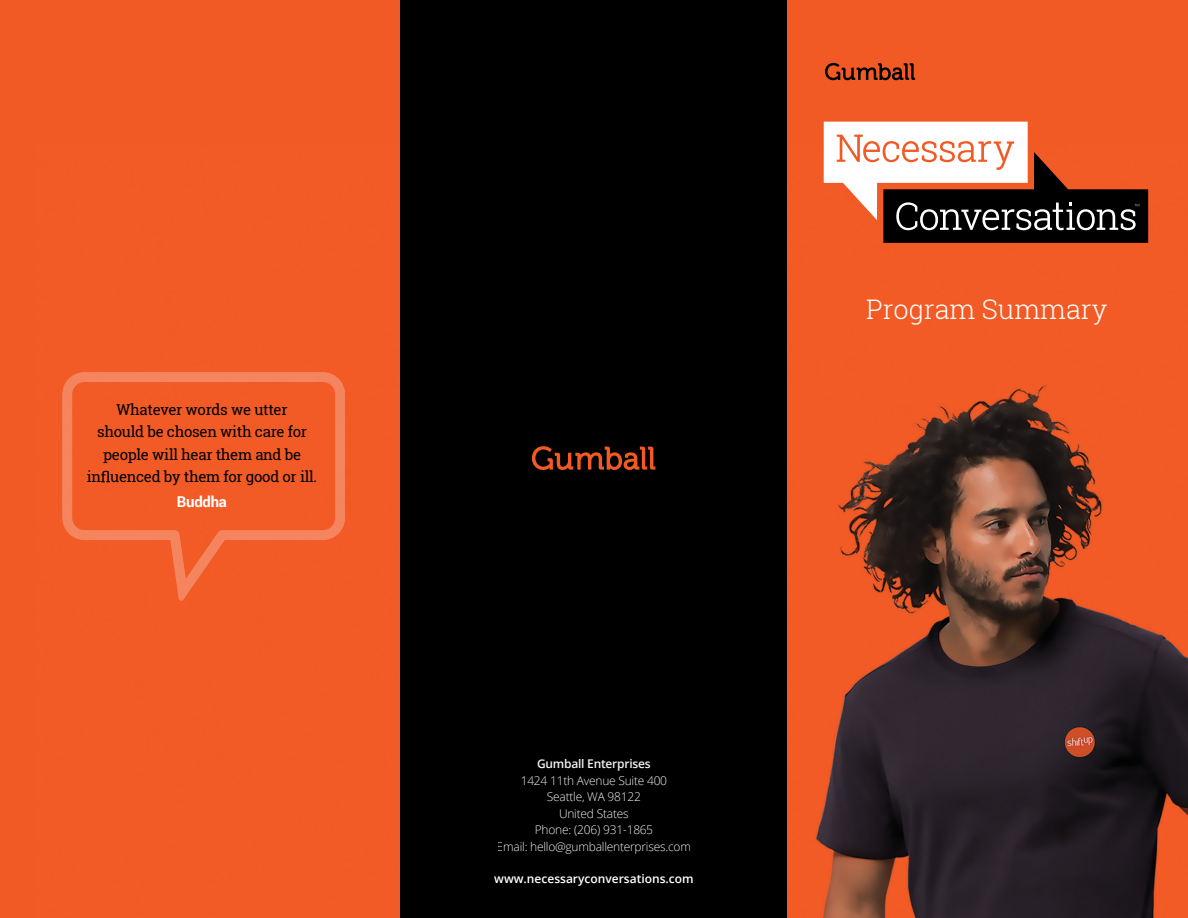
<style>
.page{position:relative;width:1188px;height:918px;background:#fff}
.page>*{position:absolute;margin:0;border:0;box-sizing:border-box;transform-origin:0 0}
.t1{font:300 27px "Roboto Slab";color:#fff}
.t2{font:15px/22.5px "Roboto Slab";letter-spacing:-.02em;color:#000;text-align:center}
.t3{font:700 15px "Roboto";letter-spacing:-.02em;color:#fff}
.t4{font:300 12px/16.5px "Open Sans";letter-spacing:-.02em;color:#fff;text-align:center}
.t5{font:600 12px "Open Sans";color:#fff}
.t6{font:600 12px "Open Sans";letter-spacing:-.02em;color:#fff}
</style>
<div class="page">
<img style="left:0;top:0;width:1188px;height:918px">
<svg style="left:63px;top:372px;width:282px;height:228px;background:#f2602d"></svg>
<div style="left:401px;top:0;width:386px;height:918px;background:#000"></div>
<svg style="left:532px;top:446px;width:123px;height:24px"></svg>
<svg style="left:101px;top:471px;width:9px;height:11px"></svg>
<svg style="left:825px;top:63px;width:90px;height:17px;background:#953717"></svg>
<svg style="left:824px;top:122px;width:324px;height:121px"></svg>
<p class="t2" style="left:87px;top:398px;width:232px">Whatever words we utter<br>should be chosen with care for people will hear them and be<br>in uenced by them for good or ill.</p>
<p class="t3" style="left:177px;top:491px;width:52px">Buddha</p>
<p class="t6" style="left:537px;top:756px;width:115px">Gumball Enterprises</p>
<p class="t4" style="left:497px;top:772px;width:196px">1424 11th Avenue Suite 400<br>Seattle, WA 98122<br>United States<br>Phone: (206) 931-1865<br>Email: hello@gumballenterprises.com</p>
<p class="t5" style="left:494px;top:871px;width:201px">www.necessaryconversations.com</p>
<h1 class="t1" style="left:866px;top:290px;width:243px">Program Summary</h1>
</div>
